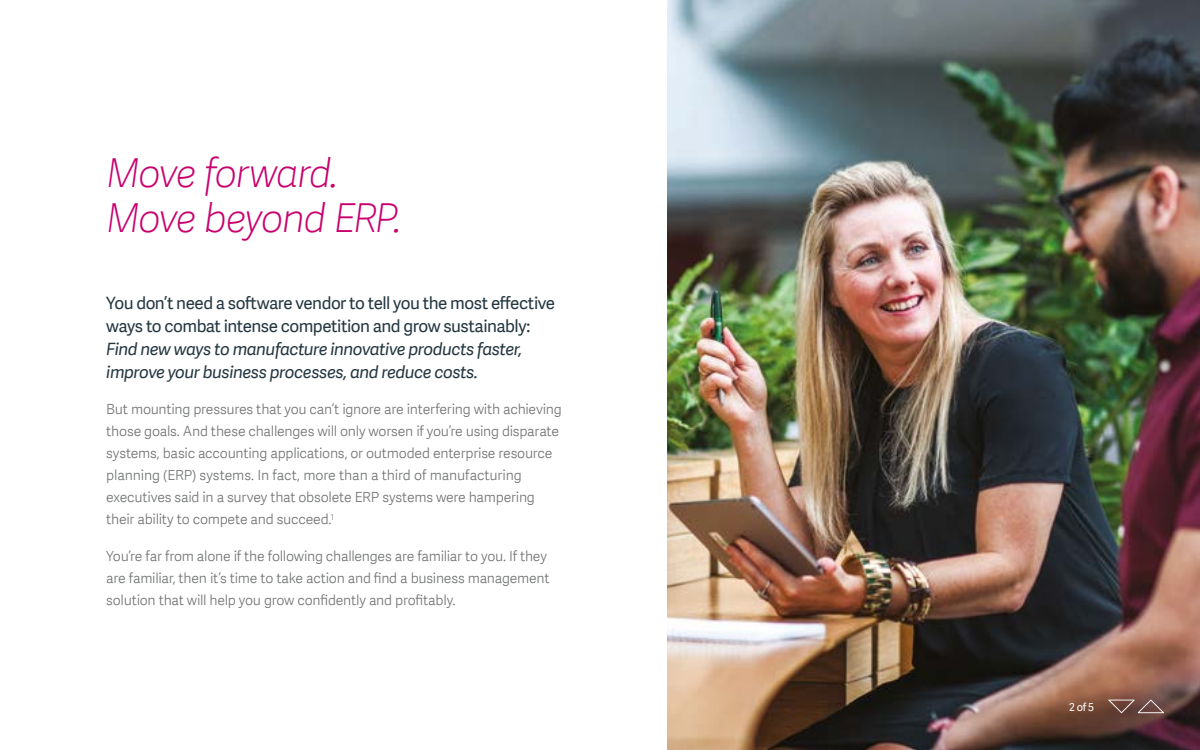
<style>
.page{position:relative;width:1200px;height:750px;background:#fff}
.page>*{position:absolute;margin:0;border:0;box-sizing:border-box;transform-origin:0 0}
.t1{font:italic 40px/45px "Adelle Sans SAGE Th";letter-spacing:-.045em;color:#c8006e}
.t2{font:17px/23px "Adelle Sans SAGE";letter-spacing:-.03em;color:#243741}
.t3{font:italic 17px/23px "Adelle Sans SAGE";letter-spacing:-.03em;color:#243741}
.t4{font:14px/22px "Adelle Sans SAGE Lt";letter-spacing:-.015em;color:#707372}
.t5{font:11px "Adelle Sans SAGE";color:#fff}
</style>
<div class="page">
<img style="left:667px;top:0;width:533px;height:750px">
<svg style="left:1108px;top:700px;width:56px;height:13px"></svg>
<h1 class="t1" style="left:106px;top:149px;width:297px">Move forward.<br>Move beyond ERP.</h1>
<p class="t2" style="left:106px;top:291px;width:450px">You don’t need a software vendor to tell you the most effective ways to combat intense competition and grow sustainably:</p>
<p class="t3" style="left:106px;top:337px;width:418px">Find new ways to manufacture innovative products faster, improve your business processes, and reduce costs.</p>
<p class="t4" style="left:106px;top:398px;width:457px">But mounting pressures that you can’t ignore are interfering with achieving those goals. And these challenges will only worsen if you’re using disparate systems, basic accounting applications, or outmoded enterprise resource planning (ERP) systems. In fact, more than a third of manufacturing executives said in a survey that obsolete ERP systems were hampering their ability to compete and succeed.<sup>1</sup></p>
<p class="t4" style="left:106px;top:544px;width:445px">You’re far from alone if the following challenges are familiar to you. If they are familiar, then it’s time to take action and find a business management solution that will help you grow confidently and profitably.</p>
<p class="t5" style="left:1069px;top:699px;width:27px">2 of 5</p>
</div>
